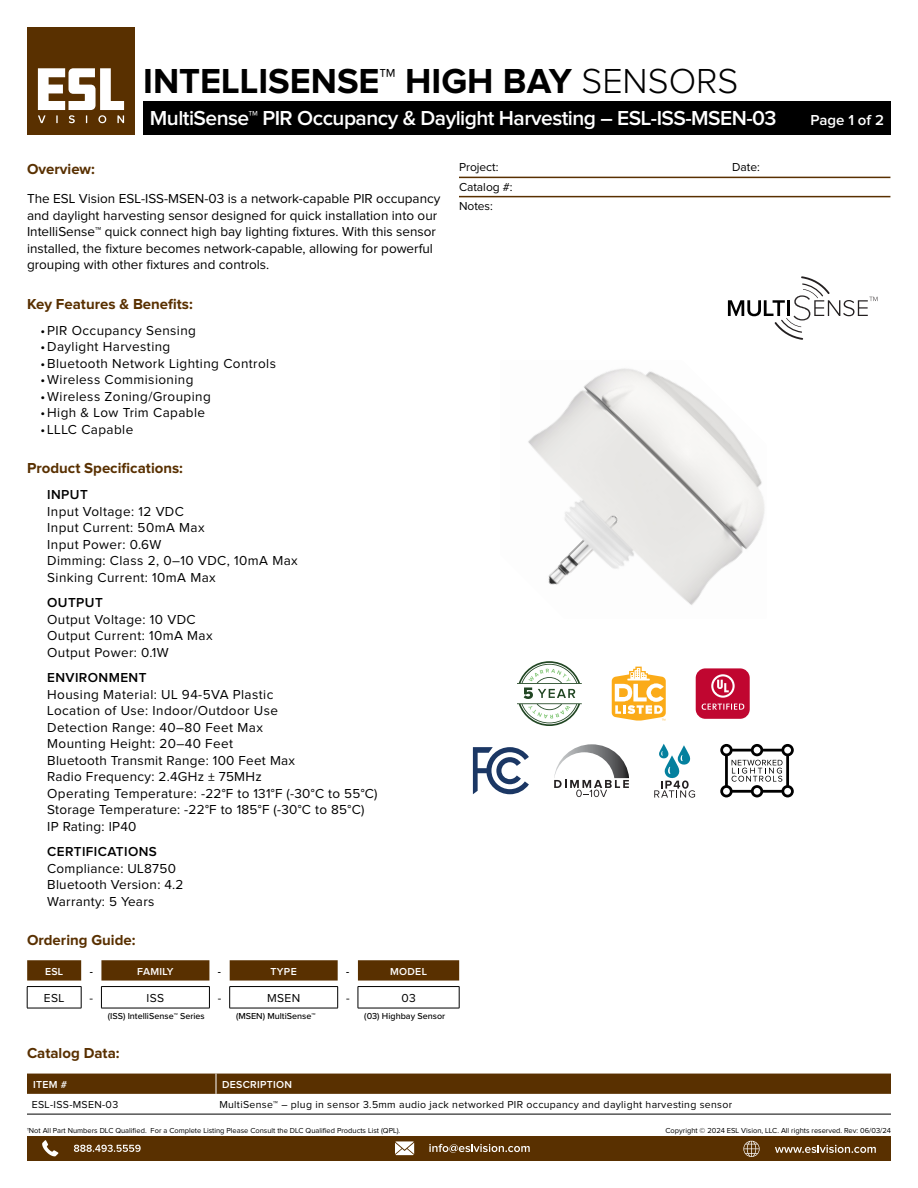
<style>
.page{position:relative;width:918px;height:1188px;background:#fff}
.page>*{position:absolute;margin:0;border:0;box-sizing:border-box;transform-origin:0 0}
.t1{font:700 36px "Proxima Nova";color:#000}
.t2{font:600 21px "Proxima Nova";letter-spacing:-.025em;color:#fff}
.Category_Headline_color_10pt__cut{font:700 15px "Proxima Nova";color:#593000}
.t3{font:600 15px "Proxima Nova";color:#fff}
.text-bullet_tech_9pt__cut{font:13.5px "Proxima Nova";letter-spacing:.03em;color:#000}
.text-bullet_9pt__cut{font:13.5px/16.5px "Proxima Nova";color:#000}
.text-bullet_9pt__cut-2{font:13.5px "Proxima Nova";letter-spacing:.03em;color:#000}
.text-bullet_tech_9pt__cut-2{font:600 13.5px "Proxima Nova";letter-spacing:.03em;color:#000}
.cell-body_center_8pt{font:12px/19.2px "Proxima Nova";color:#000}
.cell-body_left_7pt{font:10.5px "Proxima Nova";letter-spacing:.03em;color:#000}
.cell-head_row_reverse_7_pt{font:600 10.5px "Proxima Nova";letter-spacing:.03em;color:#fff}
.cell-head_row_reverse_7_pt-2{font:600 10.5px "Proxima Nova";color:#000}
.order_guide_caption_6pt{font:500 9px "Proxima Nova";color:#000}
.t4{font:7.5px "Proxima Nova";color:#000}
.s1{font-weight:300}
</style>
<div class="page">
<div style="left:143px;top:101px;width:748px;height:34px;background:#000"></div>
<div style="left:27px;top:1136px;width:864px;height:25px;background:#593000"></div>
<svg style="left:27px;top:27px;width:108px;height:108px"></svg>
<svg style="left:42px;top:1140px;width:16px;height:16px"></svg>
<svg style="left:74px;top:1145px;width:67px;height:7px"></svg>
<svg style="left:395px;top:1141px;width:19px;height:14px"></svg>
<svg style="left:429px;top:1144px;width:101px;height:9px"></svg>
<svg style="left:743px;top:1141px;width:17px;height:16px"></svg>
<svg style="left:775px;top:1145px;width:101px;height:8px"></svg>
<img style="left:528px;top:368px;width:237px;height:237px">
<svg style="left:728px;top:276px;width:149px;height:64px"></svg>
<svg style="left:27px;top:960px;width:432px;height:21px;background:#75532b"></svg>
<hr style="left:27px;top:986px;width:54px;height:1px;background:#000">
<svg style="left:27px;top:987px;width:1px;height:21px"></svg>
<svg style="left:81px;top:987px;width:1px;height:21px"></svg>
<hr style="left:101px;top:986px;width:109px;height:1px;background:#000">
<svg style="left:101px;top:987px;width:1px;height:21px"></svg>
<svg style="left:209px;top:987px;width:1px;height:21px"></svg>
<hr style="left:230px;top:986px;width:108px;height:1px;background:#000">
<svg style="left:229px;top:987px;width:1px;height:21px"></svg>
<hr style="left:358px;top:986px;width:101px;height:1px;background:#000">
<svg style="left:358px;top:987px;width:1px;height:21px"></svg>
<svg style="left:459px;top:987px;width:1px;height:21px"></svg>
<hr style="left:27px;top:1008px;width:54px;height:1px;background:#000">
<hr style="left:101px;top:1008px;width:109px;height:1px;background:#000">
<hr style="left:230px;top:1008px;width:108px;height:1px;background:#000">
<hr style="left:358px;top:1008px;width:101px;height:1px;background:#000">
<svg style="left:337px;top:987px;width:1px;height:21px"></svg>
<div style="left:27px;top:1074px;width:864px;height:20px;background:#593000"></div>
<hr style="left:27px;top:1114px;width:189px;height:1px;background:#000">
<hr style="left:216px;top:1114px;width:675px;height:1px;background:#000">
<svg style="left:696px;top:668px;width:54px;height:51px;background:#c92c50"></svg>
<svg style="left:612px;top:667px;width:54px;height:54px"></svg>
<svg style="left:517px;top:661px;width:65px;height:65px"></svg>
<svg style="left:554px;top:744px;width:75px;height:53px"></svg>
<svg style="left:473px;top:747px;width:56px;height:47px"></svg>
<svg style="left:720px;top:744px;width:74px;height:53px"></svg>
<svg style="left:654px;top:744px;width:41px;height:54px"></svg>
<hr style="left:459px;top:177px;width:431px;height:1px;background:#593000">
<hr style="left:459px;top:196px;width:431px;height:1px;background:#593000">
<h1 class="t1" style="left:143px;top:60px;width:597px">INTELLISENSE™ HIGH BAY <span class="s1">SENSORS</span></h1>
<h2 class="t2" style="left:150px;top:106px;width:628px">MultiSense™ PIR Occupancy &amp; Daylight Harvesting – ESL-ISS-MSEN-03</h2>
<p class="t3" style="left:811px;top:112px;width:75px">Page 1 of 2</p>
<p class="Category_Headline_color_10pt__cut" style="left:27px;top:160px;width:69px">Overview:</p>
<p class="text-bullet_9pt__cut" style="left:27px;top:191px;width:415px">The ESL Vision ESL-ISS-MSEN-03 is a network-capable PIR occupancy and daylight harvesting sensor designed for quick installation into our IntelliSense™ quick connect high bay lighting fixtures. With this sensor installed, the fixture becomes network-capable, allowing for powerful grouping with other fixtures and controls.</p>
<p class="Category_Headline_color_10pt__cut" style="left:27px;top:295px;width:167px">Key Features &amp; Benefits:</p>
<p class="text-bullet_9pt__cut-2" style="left:40px;top:323px;width:157px">•PIR Occupancy Sensing</p>
<p class="text-bullet_9pt__cut-2" style="left:40px;top:339px;width:131px">• Daylight Harvesting</p>
<p class="text-bullet_9pt__cut-2" style="left:40px;top:356px;width:237px">•Bluetooth Network Lighting Controls</p>
<p class="text-bullet_9pt__cut-2" style="left:40px;top:372px;width:154px">•Wireless Commisioning</p>
<p class="text-bullet_9pt__cut-2" style="left:40px;top:389px;width:172px">•Wireless Zoning/Grouping</p>
<p class="text-bullet_9pt__cut-2" style="left:40px;top:405px;width:166px">•High &amp; Low Trim Capable</p>
<p class="text-bullet_9pt__cut-2" style="left:40px;top:422px;width:94px">• LLLC Capable</p>
<p class="Category_Headline_color_10pt__cut" style="left:27px;top:460px;width:157px">Product Specifications:</p>
<p class="text-bullet_tech_9pt__cut-2" style="left:47px;top:487px;width:42px">INPUT</p>
<p class="text-bullet_tech_9pt__cut" style="left:47px;top:504px;width:138px">Input Voltage: 12 VDC</p>
<p class="text-bullet_tech_9pt__cut" style="left:47px;top:520px;width:159px">Input Current: 50mA Max</p>
<p class="text-bullet_tech_9pt__cut" style="left:47px;top:537px;width:116px">Input Power: 0.6W</p>
<p class="text-bullet_tech_9pt__cut" style="left:47px;top:553px;width:252px">Dimming: Class 2, 0–10 VDC, 10mA Max</p>
<p class="text-bullet_tech_9pt__cut" style="left:47px;top:570px;width:170px">Sinking Current: 10mA Max</p>
<p class="text-bullet_tech_9pt__cut-2" style="left:47px;top:595px;width:57px">OUTPUT</p>
<p class="text-bullet_tech_9pt__cut" style="left:47px;top:612px;width:150px">Output Voltage: 10 VDC</p>
<p class="text-bullet_tech_9pt__cut" style="left:47px;top:628px;width:167px">Output Current: 10mA Max</p>
<p class="text-bullet_tech_9pt__cut" style="left:47px;top:645px;width:123px">Output Power: 0.1W</p>
<p class="text-bullet_tech_9pt__cut-2" style="left:47px;top:670px;width:101px">ENVIRONMENT</p>
<p class="text-bullet_tech_9pt__cut" style="left:47px;top:687px;width:228px">Housing Material: UL 94-5VA Plastic</p>
<p class="text-bullet_tech_9pt__cut" style="left:47px;top:703px;width:232px">Location of Use: Indoor/Outdoor Use</p>
<p class="text-bullet_tech_9pt__cut" style="left:47px;top:720px;width:217px">Detection Range: 40–80 Feet Max</p>
<p class="text-bullet_tech_9pt__cut" style="left:47px;top:736px;width:187px">Mounting Height: 20–40 Feet</p>
<p class="text-bullet_tech_9pt__cut" style="left:47px;top:753px;width:249px">Bluetooth Transmit Range: 100 Feet Max</p>
<p class="text-bullet_tech_9pt__cut" style="left:47px;top:769px;width:216px">Radio Frequency: 2.4GHz ± 75MHz</p>
<p class="text-bullet_tech_9pt__cut" style="left:47px;top:786px;width:332px">Operating Temperature: -22°F to 131°F (-30°C to 55°C)</p>
<p class="text-bullet_tech_9pt__cut" style="left:47px;top:802px;width:319px">Storage Temperature: -22°F to 185°F (-30°C to 85°C)</p>
<p class="text-bullet_tech_9pt__cut" style="left:47px;top:819px;width:91px">IP Rating: IP40</p>
<p class="text-bullet_tech_9pt__cut-2" style="left:47px;top:844px;width:111px">CERTIFICATIONS</p>
<p class="text-bullet_tech_9pt__cut" style="left:47px;top:861px;width:130px">Compliance: UL8750</p>
<p class="text-bullet_tech_9pt__cut" style="left:47px;top:877px;width:138px">Bluetooth Version: 4.2</p>
<p class="text-bullet_tech_9pt__cut" style="left:47px;top:894px;width:109px">Warranty: 5 Years</p>
<p class="cell-body_center_8pt" style="left:459px;top:158px;width:55px">Project:<br>Catalog #:<br>Notes:</p>
<p class="cell-body_center_8pt" style="left:732px;top:158px;width:29px">Date:</p>
<p class="Category_Headline_color_10pt__cut" style="left:27px;top:932px;width:110px">Ordering Guide:</p>
<p class="cell-head_row_reverse_7_pt" style="left:45px;top:965px;width:20px">ESL</p>
<p class="cell-head_row_reverse_7_pt-2" style="left:90px;top:965px;width:5px">-</p>
<p class="cell-head_row_reverse_7_pt" style="left:137px;top:965px;width:38px">FAMILY</p>
<p class="cell-head_row_reverse_7_pt-2" style="left:218px;top:965px;width:5px">-</p>
<p class="cell-head_row_reverse_7_pt" style="left:271px;top:965px;width:28px">TYPE</p>
<p class="cell-head_row_reverse_7_pt-2" style="left:346px;top:965px;width:5px">-</p>
<p class="cell-head_row_reverse_7_pt" style="left:390px;top:965px;width:38px">MODEL</p>
<p class="cell-body_center_8pt" style="left:44px;top:989px;width:22px">ESL</p>
<p class="cell-body_center_8pt" style="left:90px;top:989px;width:5px">-</p>
<p class="cell-body_center_8pt" style="left:147px;top:989px;width:19px">ISS</p>
<p class="cell-body_center_8pt" style="left:218px;top:989px;width:5px">-</p>
<p class="cell-body_center_8pt" style="left:267px;top:989px;width:35px">MSEN</p>
<p class="cell-body_center_8pt" style="left:346px;top:989px;width:5px">-</p>
<p class="cell-body_center_8pt" style="left:401px;top:989px;width:16px">03</p>
<p class="order_guide_caption_6pt" style="left:108px;top:1009px;width:99px">(ISS) IntelliSense™ Series</p>
<p class="order_guide_caption_6pt" style="left:236px;top:1009px;width:81px">(MSEN) MultiSense™</p>
<p class="order_guide_caption_6pt" style="left:364px;top:1009px;width:82px">(03) Highbay Sensor</p>
<p class="Category_Headline_color_10pt__cut" style="left:27px;top:1045px;width:94px">Catalog Data:</p>
<p class="cell-head_row_reverse_7_pt" style="left:33px;top:1078px;width:36px">ITEM #</p>
<p class="cell-head_row_reverse_7_pt" style="left:222px;top:1078px;width:72px">DESCRIPTION</p>
<p class="cell-body_left_7pt" style="left:32px;top:1099px;width:88px">ESL-ISS-MSEN-03</p>
<p class="cell-body_left_7pt" style="left:219px;top:1099px;width:514px">MultiSense™ – plug in sensor 3.5mm audio jack networked PIR occupancy and daylight harvesting sensor</p>
<p class="t4" style="left:27px;top:1126px;width:375px">†Not All Part Numbers DLC Qualified. For a Complete Listing Please Consult the DLC Qualified Products List (QPL).</p>
<p class="t4" style="left:666px;top:1126px;width:227px">Copyright © 2024 ESL Vision, LLC. All rights reserved. Rev: 06/03/24</p>
</div>
